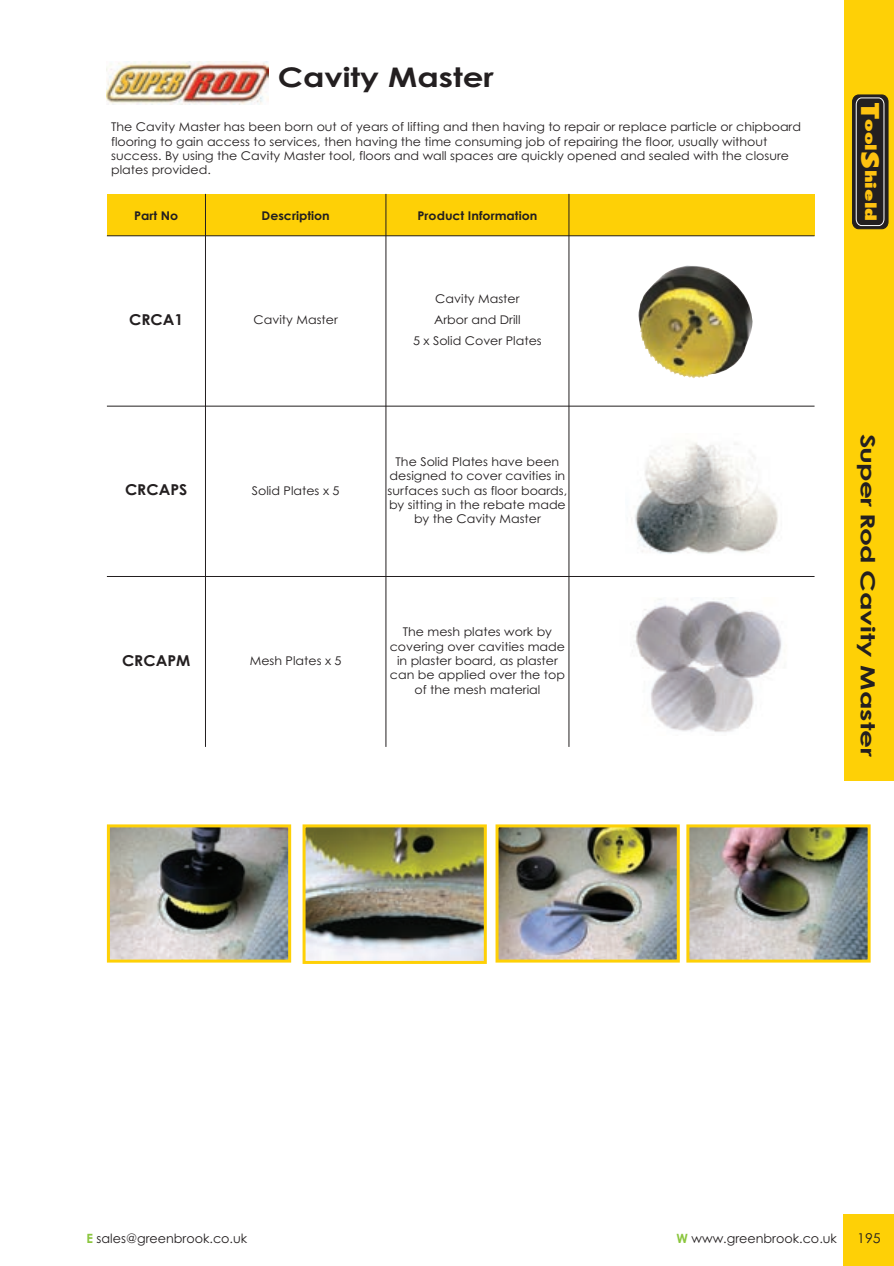
<style>
.page{position:relative;width:894px;height:1266px;background:#fff}
.page>*{position:absolute;margin:0;border:0;box-sizing:border-box;transform-origin:0 0}
.t1{font:700 27px "Century Gothic";color:#231f20;scale:1.2 1}
.t2{font:800 condensed 23.85px "Futura";color:#fec210;scale:1.52 1}
.t3{font:800 condensed 23.85px "Futura";color:#fec210;scale:1.64 1}
.t4{font:700 19.5px "Century Gothic";color:#231f20;scale:1.44 1}
.t5{font:700 15px "Century Gothic";color:#231f20;scale:1.05 1}
.t6{font:800 condensed 14.1px "Futura";color:#fec210;scale:1.64 1}
.t7{font:13.5px "Century Gothic";color:#231f20;scale:1.05 1}
.t8{font:12.75px "Century Gothic";color:#231f20}
.t9{font:12px/14.4px "Century Gothic";color:#231f20;text-align:center;scale:1.05 1}
.t10{font:700 12px "Century Gothic";color:#231f20;scale:1.05 1}
.s1{font-weight:700;color:#8bc63e}
</style>
<div class="page">
<div style="left:843px;top:1214px;width:50px;height:51px;background:#fed006"></div>
<div style="left:843px;top:0;width:50px;height:780px;background:#fed006"></div>
<svg style="left:852px;top:95px;width:35px;height:134px"></svg>
<div style="left:851px;top:95px;width:36px;height:134px;border:1px solid #231f20;border-radius:6px"></div>
<svg style="left:854px;top:97px;width:30px;height:129px"></svg>
<img style="left:638px;top:265px;width:114px;height:113px">
<img style="left:633px;top:597px;width:149px;height:135px">
<img style="left:635px;top:442px;width:143px;height:112px">
<img style="left:306px;top:828px;width:176px;height:131px">
<div style="left:302px;top:824px;width:184px;height:139px;border:3px solid #fed006"></div>
<img style="left:111px;top:828px;width:176px;height:130px">
<div style="left:107px;top:824px;width:184px;height:138px;border:3px solid #fed006"></div>
<img style="left:499px;top:828px;width:176px;height:130px">
<div style="left:495px;top:824px;width:184px;height:138px;border:3px solid #fed006"></div>
<img style="left:690px;top:828px;width:176px;height:130px">
<div style="left:686px;top:824px;width:184px;height:138px;border:3px solid #fed006"></div>
<div style="left:107px;top:194px;width:98px;height:42px;background:#fed006"></div>
<div style="left:205px;top:194px;width:181px;height:42px;background:#fed006"></div>
<div style="left:386px;top:194px;width:182px;height:42px;background:#fed006"></div>
<div style="left:568px;top:194px;width:246px;height:42px;background:#fed006"></div>
<hr style="left:205px;top:194px;width:1px;height:552px;background:#231f20">
<hr style="left:385px;top:194px;width:1px;height:552px;background:#231f20">
<hr style="left:568px;top:194px;width:1px;height:552px;background:#231f20">
<hr style="left:107px;top:235px;width:707px;height:1px;background:#231f20">
<hr style="left:107px;top:406px;width:707px;height:1px;background:#231f20">
<hr style="left:107px;top:576px;width:707px;height:1px;background:#231f20">
<img style="left:107px;top:61px;width:161px;height:43px">
<h1 class="t1" style="left:278px;top:62px;width:181px">Cavity Master</h1>
<p class="t9" style="left:111px;top:120px;width:658px;text-align:left">The Cavity Master has been born out of years of lifting and then having to repair or replace particle or chipboard flooring to gain access to services, then having the time consuming job of repairing the floor, usually without success. By using the Cavity Master tool, floors and wall spaces are quickly opened and sealed with the closure plates provided.</p>
<p class="t10" style="left:134px;top:208px;width:44px">Part No</p>
<p class="t10" style="left:261px;top:208px;width:67px">Description</p>
<p class="t10" style="left:417px;top:208px;width:116px">Product Information</p>
<p class="t5" style="left:129px;top:311px;width:53px">CRCA1</p>
<p class="t9" style="left:253px;top:313px;width:82px">Cavity Master</p>
<p class="t5" style="left:125px;top:481px;width:61px">CRCAPS</p>
<p class="t9" style="left:252px;top:483px;width:85px">Solid Plates x 5</p>
<p class="t5" style="left:122px;top:651px;width:67px">CRCAPM</p>
<p class="t9" style="left:249px;top:653px;width:89px">Mesh Plates x 5</p>
<p class="t9" style="left:413px;top:289px;width:124px;line-height:20.9px">Cavity Master<br>Arbor and Drill<br>5 x Solid Cover Plates</p>
<p class="t9" style="left:387px;top:454px;width:172px">The Solid Plates have been designed to cover cavities in surfaces such as floor boards, by sitting in the rebate made by the Cavity Master</p>
<p class="t9" style="left:389px;top:624px;width:168px">The mesh plates work by covering over cavities made in plaster board, as plaster can be applied over the top of the mesh material</p>
<h2 class="t2" style="left:885px;top:103px;width:12px;rotate:90deg">T</h2>
<h2 class="t3" style="left:885px;top:151px;width:12px;rotate:90deg">S</h2>
<p class="t6" style="left:879px;top:119px;width:21px;rotate:90deg">ool</p>
<p class="t6" style="left:879px;top:170px;width:33px;rotate:90deg">hield</p>
<h3 class="t4" style="left:878px;top:433px;width:226px;rotate:90deg">Super Rod Cavity Master</h3>
<p class="t8" style="left:86px;top:1231px;width:162px"><span class="s1">E</span> sales@greenbrook.co.uk</p>
<p class="t8" style="left:676px;top:1231px;width:162px"><span class="s1">W</span> www.greenbrook.co.uk</p>
<p class="t7" style="left:856px;top:1230px;width:24px">195</p>
</div>
